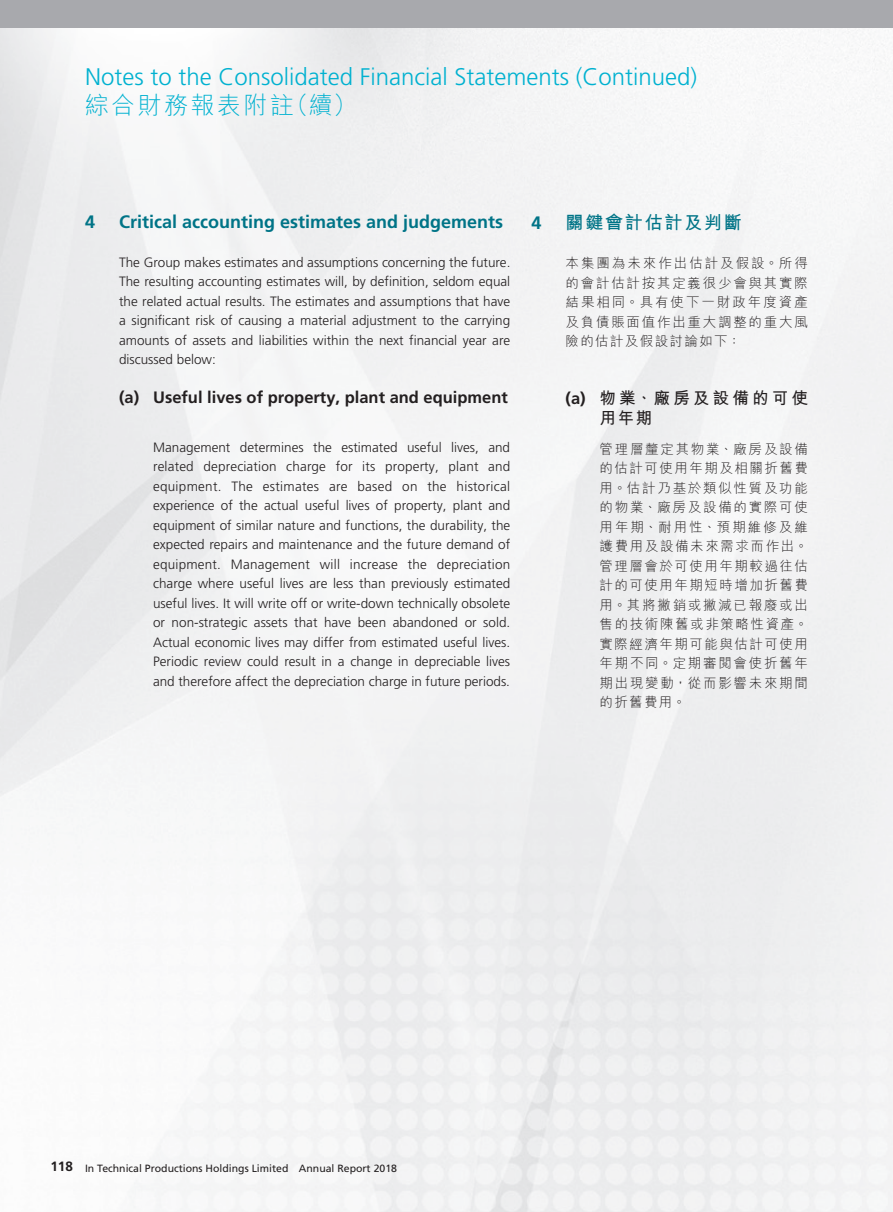
<style>
.page{position:relative;width:893px;height:1212px;background:#fff}
.page>*{position:absolute;margin:0;border:0;box-sizing:border-box;transform-origin:0 0}
.t1{font:300 24px "Frutiger LT Std";color:#00b1d0}
.t2{font:300 24px "M Hei HK";letter-spacing:.1em;color:#00b1d0}
.t3{font:700 18px "Frutiger LT Std";color:#007487}
.t4{font:700 18px "M Hei HK";letter-spacing:.1em;color:#007487}
.t5{font:700 16.5px "Frutiger LT Std";color:#231f20}
.t6{font:700 16.5px/19.5px "M Hei HK";letter-spacing:.19em;color:#231f20}
.t7{font:300 13.5px/19.5px "Frutiger LT Std";color:#231f20;text-align:justify}
.t8{font:300 13.5px/19.5px "M Hei HK";letter-spacing:.13em;color:#231f20;text-align:justify}
.t9{font:10.5px "Frutiger LT Std";color:#231f20}
.s1{font-family:"Frutiger LT Std"}
.s2{font-weight:700;font-size:13.5px}
</style>
<div class="page">
<div style="left:0;top:0;width:893px;height:28px;background:#a8a9ad"></div>
<h1 class="t1" style="left:85px;top:63px;width:614px">Notes to the Consolidated Financial Statements (Continued)</h1>
<h1 class="t2" style="left:85px;top:92px;width:273px">綜合財務報表附註（續）</h1>
<h2 class="t3" style="left:85px;top:211px;width:12px">4</h2>
<h2 class="t3" style="left:119px;top:211px;width:386px">Critical accounting estimates and judgements</h2>
<p class="t7" style="left:119px;top:252px;width:393px">The Group makes estimates and assumptions concerning the future.<br>The resulting accounting estimates will, by definition, seldom equal the related actual results. The estimates and assumptions that have a significant risk of causing a material adjustment to the carrying amounts of assets and liabilities within the next financial year are discussed below:</p>
<p class="t5" style="left:119px;top:388px;width:390px">(a) Useful lives of property, plant and equipment</p>
<p class="t7" style="left:153px;top:438px;width:359px">Management determines the estimated useful lives, and related depreciation charge for its property, plant and equipment. The estimates are based on the historical experience of the actual useful lives of property, plant and equipment of similar nature and functions, the durability, the expected repairs and maintenance and the future demand of equipment. Management will increase the depreciation charge where useful lives are less than previously estimated useful lives. It will write off or write-down technically obsolete or non-strategic assets that have been abandoned or sold.<br>Actual economic lives may differ from estimated useful lives.<br>Periodic review could result in a change in depreciable lives and therefore affect the depreciation charge in future periods.</p>
<h2 class="t3" style="left:531px;top:212px;width:12px">4</h2>
<h2 class="t4" style="left:566px;top:209px;width:178px">關鍵會計估計及判斷</h2>
<p class="t8" style="left:566px;top:253px;width:244px">本集團為未來作出估計及假設。所得的會計估計按其定義很少會與其實際結果相同。具有使下一財政年度資產及負債賬面值作出重大調整的重大風險的估計及假設討論如下：</p>
<p class="t6" style="left:600px;top:387px;width:210px;text-indent:-34px"><span class="s1">(a)</span> 物業、廠房及設備的可使用年期</p>
<p class="t8" style="left:600px;top:439px;width:210px">管理層釐定其物業、廠房及設備的估計可使用年期及相關折舊費用。估計乃基於類似性質及功能的物業、廠房及設備的實際可使用年期、耐用性、預期維修及維護費用及設備未來需求而作出。管理層會於可使用年期較過往估計的可使用年期短時增加折舊費用。其將撇銷或撇減已報廢或出售的技術陳舊或非策略性資產。實際經濟年期可能與估計可使用年期不同。定期審閱會使折舊年期出現變動，從而影響未來期間的折舊費用。</p>
<p class="t9" style="left:50px;top:1162px;width:348px"><span class="s2">118</span> In Technical Productions Holdings Limited Annual Report 2018</p>
</div>
